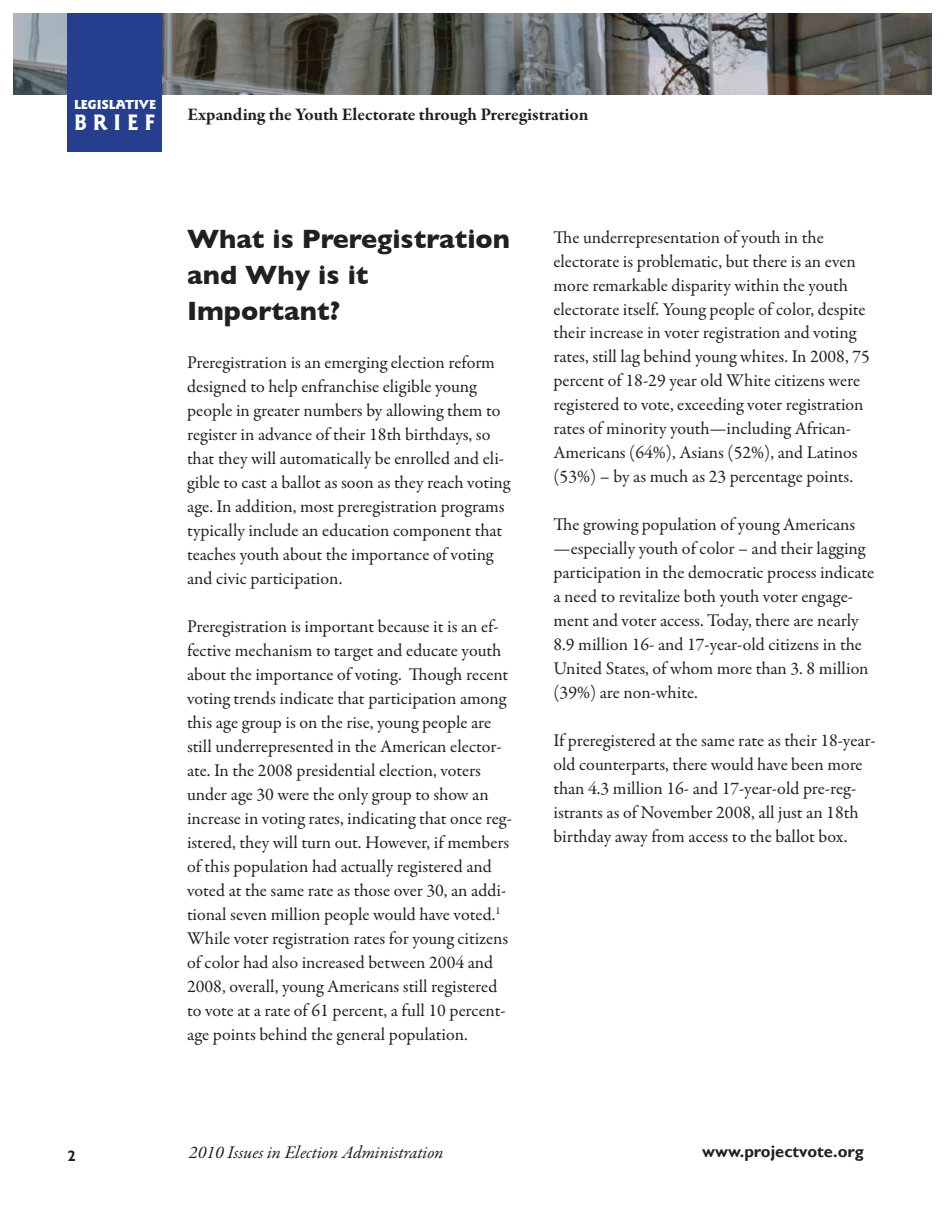
<style>
.page{position:relative;width:945px;height:1215px;background:#fff}
.page>*{position:absolute;margin:0;border:0;box-sizing:border-box;transform-origin:0 0}
.t1{font:700 27px/36px "Gill Sans";color:#231f20}
.t2{font:700 23.25px "Goudy Sans";letter-spacing:.26em;color:#fff}
.t3{font:18px/24px "Garamond Premr Pro";letter-spacing:-.005em;color:#231f20}
.t4{font:700 18px "Garamond Premr Pro";letter-spacing:-.005em;color:#231f20}
.t5{font:italic 18px "Garamond Premr Pro";letter-spacing:-.005em;color:#231f20}
.t6{font:700 16.5px "Gill Sans";color:#231f20}
.t7{font:700 15px "Gill Sans";color:#231f20}
.t8{font:900 13.5px "Goudy Sans";color:#fff}
</style>
<div class="page">
<img style="left:14px;top:14px;width:918px;height:80px">
<div style="left:68px;top:14px;width:94px;height:138px;background:#253f8e"></div>
<p class="t8" style="left:74px;top:97px;width:84px">LEGISLATIVE</p>
<p class="t2" style="left:74px;top:109px;width:83px">Brief</p>
<p class="t4" style="left:188px;top:103px;width:402px">Expanding the Youth Electorate through Preregistration</p>
<h1 class="t1" style="left:187px;top:221px;width:325px">What is Preregistration and Why is it<br>Important?</h1>
<p class="t3" style="left:187px;top:351px;width:325px">Preregistration is an emerging election reform designed to help enfranchise eligible young people in greater numbers by allowing them to register in advance of their 18th birthdays, so that they will automatically be enrolled and eli&shy;gible to cast a ballot as soon as they reach voting age. In addition, most preregistration programs typically include an education component that teaches youth about the importance of voting and civic participation.</p>
<p class="t3" style="left:187px;top:615px;width:327px">Preregistration is important because it is an ef&shy;fective mechanism to target and educate youth about the importance of voting. Though recent voting trends indicate that participation among this age group is on the rise, young people are still underrepresented in the American elector&shy;ate. In the 2008 presidential election, voters under age 30 were the only group to show an increase in voting rates, indicating that once reg&shy;istered, they will turn out. However, if members of this population had actually registered and voted at the same rate as those over 30, an addi&shy;tional seven million people would have voted.<sup>1<br></sup>While voter registration rates for young citizens of color had also increased between 2004 and 2008, overall, young Americans still registered to vote at a rate of 61 percent, a full 10 percent&shy;age points behind the general population.</p>
<p class="t3" style="left:553px;top:225px;width:318px">The underrepresentation of youth in the electorate is problematic, but there is an even more remarkable disparity within the youth electorate itself. Young people of color, despite their increase in voter registration and voting rates, still lag behind young whites. In 2008, 75 percent of 18-29 year old White citizens were registered to vote, exceeding voter registration rates of minority youth—including African-Americans (64%), Asians (52%), and Latinos (53%) – by as much as 23 percentage points.</p>
<p class="t3" style="left:553px;top:513px;width:322px">The growing population of young Americans —especially youth of color – and their lagging participation in the democratic process indicate a need to revitalize both youth voter engage&shy;ment and voter access. Today, there are nearly 8.9 million 16- and 17-year-old citizens in the United States, of whom more than 3. 8 million (39%) are non-white.</p>
<p class="t3" style="left:553px;top:729px;width:324px">If preregistered at the same rate as their 18-year&shy;old counterparts, there would have been more than 4.3 million 16- and 17-year-old pre-reg&shy;istrants as of November 2008, all just an 18th birthday away from access to the ballot box.</p>
<p class="t7" style="left:68px;top:1146px;width:10px">2</p>
<p class="t5" style="left:189px;top:1141px;width:256px">2010 Issues in Election Administration</p>
<p class="t6" style="left:702px;top:1142px;width:163px">www.projectvote.org</p>
</div>
